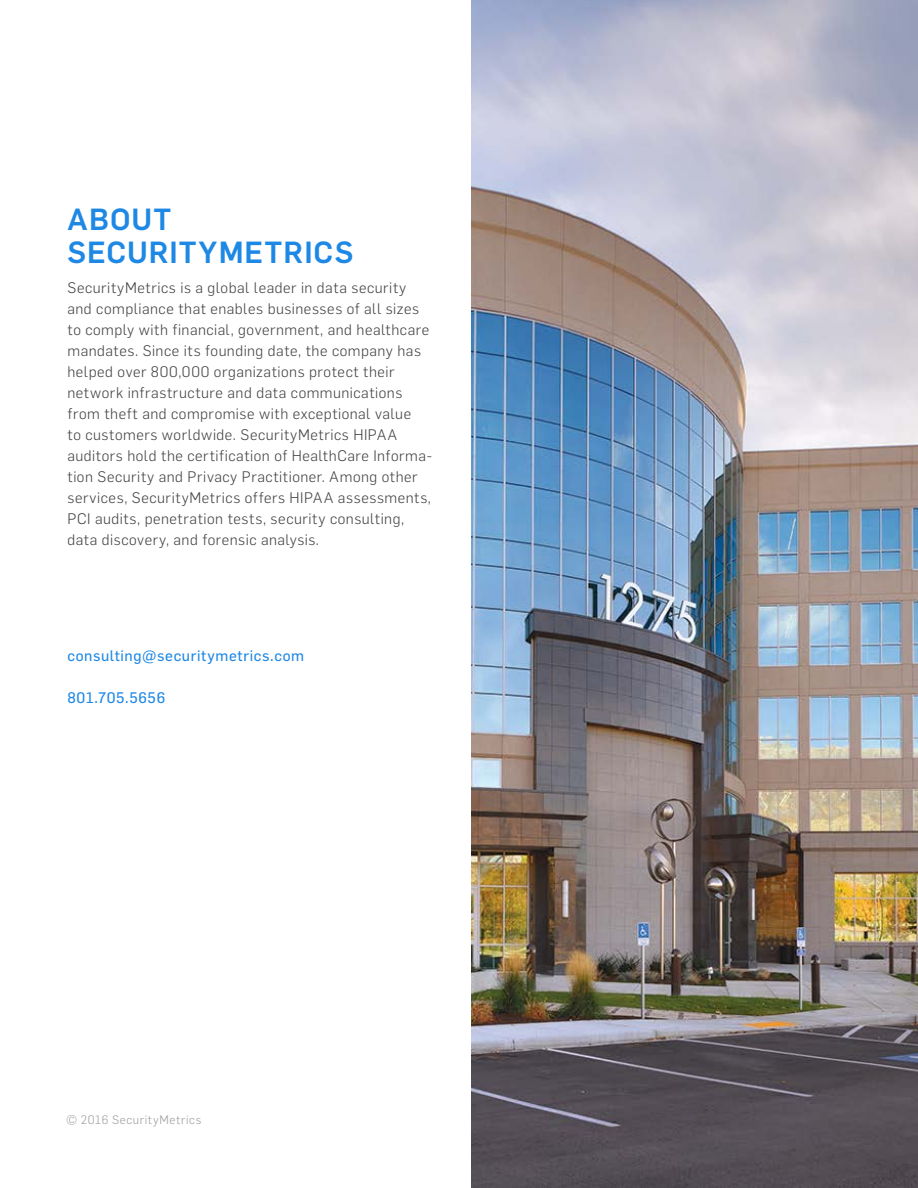
<style>
.page{position:relative;width:918px;height:1188px;background:#fff}
.page>*{position:absolute;margin:0;border:0;box-sizing:border-box;transform-origin:0 0}
.t1{font:500 30px/33px "Flama";letter-spacing:.035em;color:#1e88e5}
.t2{font:300 15px/21px "Flama";letter-spacing:.035em;color:#424242}
.t3{font:15px "Flama Basic";letter-spacing:.045em;color:#1e88e5}
.t4{font:300 12px "Flama";letter-spacing:.055em;color:#9e9e9e}
</style>
<div class="page">
<img style="left:471px;top:0;width:447px;height:1188px">
<h1 class="t1" style="left:68px;top:200px;width:288px">ABOUT<br>SECURITYMETRICS</h1>
<p class="t2" style="left:68px;top:276px;width:366px">SecurityMetrics is a global leader in data security and compliance that enables businesses of all sizes to comply with financial, government, and healthcare mandates. Since its founding date, the company has helped over 800,000 organizations protect their network infrastructure and data communications from theft and compromise with exceptional value<br>to customers worldwide. SecurityMetrics HIPAA auditors hold the certification of HealthCare Informa&shy;tion Security and Privacy Practitioner. Among other services, SecurityMetrics offers HIPAA assessments, PCI audits, penetration tests, security consulting, data discovery, and forensic analysis.</p>
<p class="t3" style="left:68px;top:645px;width:238px">consulting@securitymetrics.com</p>
<p class="t3" style="left:68px;top:687px;width:99px">801.705.5656</p>
<p class="t4" style="left:66px;top:1112px;width:137px">© 2016 SecurityMetrics</p>
</div>
